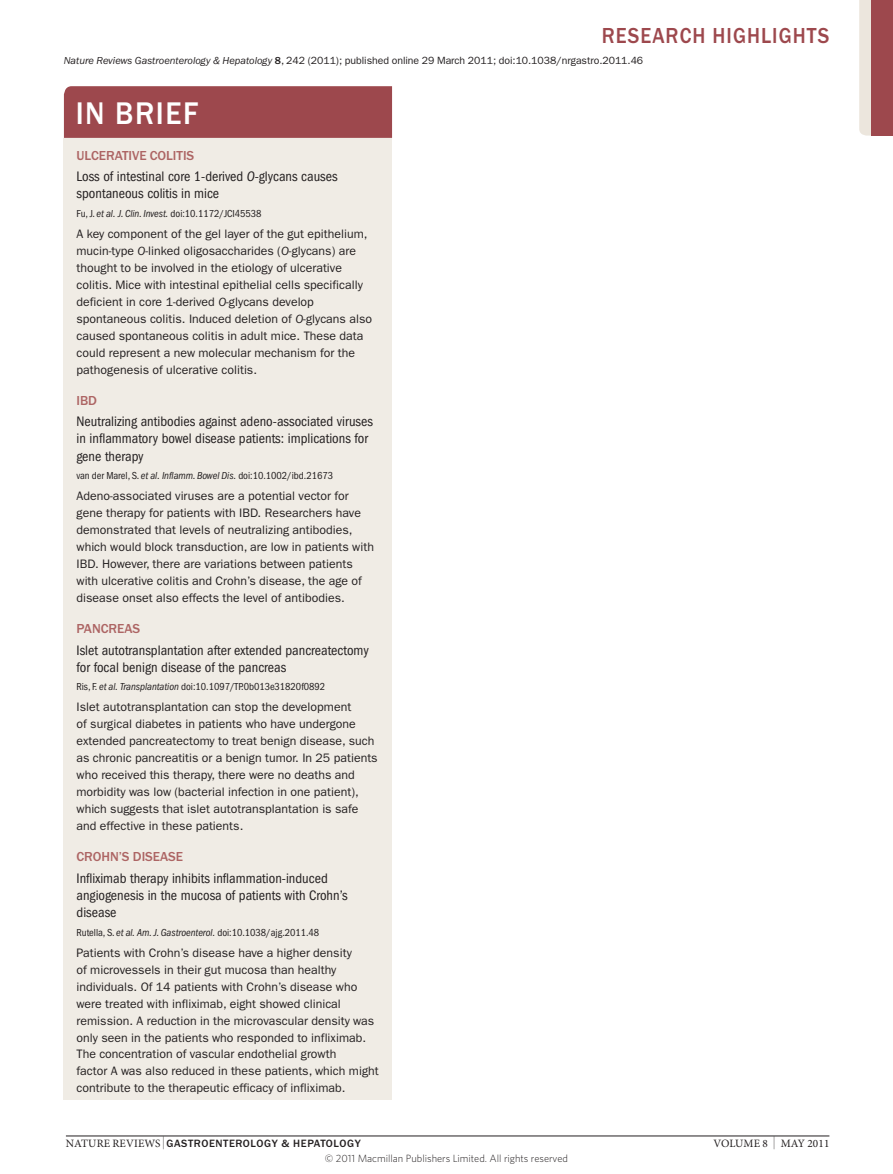
<style>
.page{position:relative;width:893px;height:1174px;background:#fff}
.page>*{position:absolute;margin:0;border:0;box-sizing:border-box;transform-origin:0 0}
.Strapline{font:500 32.4px "ITC Franklin Gothic Std";letter-spacing:.05em;color:#fff;scale:.93 1}
.t1{font:500 22.5px "ITC Franklin Gothic Std";letter-spacing:.05em;color:#9d484d;scale:.9 1}
.In_Brief_title{font:condensed 14.25px/17.1px "ITC Franklin Gothic Std";color:#231f20}
.Strapline-2{font:500 13.5px "ITC Franklin Gothic Std";letter-spacing:-.005em;color:#ad6564}
.Box_body_first{font:12.3px/17px "ITC Franklin Gothic Std";color:#231f20}
.t2{font:11.25px "Minion Pro";letter-spacing:.005em;color:#231f20}
.t3{font:500 10.95px "ITC Franklin Gothic Std";letter-spacing:.05em;color:#231f20}
.In_Brief_citation{font:condensed 10.5px "ITC Franklin Gothic Std";letter-spacing:-.005em;color:#231f20}
.Citation_line{font:10.5px "ITC Franklin Gothic Std";letter-spacing:-.005em;color:#231f20}
.t4{font:300 10.5px "Whitney";color:#231f20}
.s1{font-style:italic}
.s2{font-weight:500}
.s3{font-family:"Minion Pro";font-weight:400;font-size:11.25px}
.s4{font-family:"Minion Pro";font-weight:400;font-size:12.9px}
.s5{font-size:12.9px}
</style>
<div class="page">
<hr style="left:66px;top:1135px;width:763px;height:1px;background:#231f20">
<div style="left:64px;top:138px;width:328px;height:961px;background:#f0ece5"></div>
<div style="left:64px;top:86px;width:328px;height:52px;background:#9d484d"></div>
<svg style="left:859px;top:0;width:13px;height:136px;background:#e6dad2"></svg>
<div style="left:872px;top:0;width:21px;height:136px;background:#9d484d"></div>
<p class="t1" style="left:602px;top:22px;width:254px">RESEARCH HIGHLIGHTS</p>
<p class="Citation_line" style="left:64px;top:54px;width:581px"><span class="s1">Nature Reviews Gastroenterology &amp; Hepatology</span> <span class="s2">8</span>, 242 (2011); published online 29 March 2011; doi:10.1038/nrgastro.2011.46</p>
<p class="Strapline" style="left:76px;top:95px;width:133px">IN BRIEF</p>
<p class="Strapline-2" style="left:77px;top:148px;width:119px">ULCERATIVE COLITIS</p>
<p class="In_Brief_title" style="left:77px;top:168px;width:263px">Loss of intestinal core 1-derived <span class="s1">O</span>-glycans causes spontaneous colitis in mice</p>
<p class="In_Brief_citation" style="left:77px;top:207px;width:187px">Fu, J. <span class="s1">et al. J. Clin. Invest.</span> doi:10.1172/JCI45538</p>
<p class="Box_body_first" style="left:77px;top:225px;width:297px">A key component of the gel layer of the gut epithelium, mucin-type <span class="s1">O</span>-linked oligosaccharides (<span class="s1">O</span>-glycans) are thought to be involved in the etiology of ulcerative colitis. Mice with intestinal epithelial cells specifically deficient in core 1-derived <span class="s1">O</span>-glycans develop spontaneous colitis. Induced deletion of <span class="s1">O</span>-glycans also caused spontaneous colitis in adult mice. These data could represent a new molecular mechanism for the pathogenesis of ulcerative colitis.</p>
<p class="Strapline-2" style="left:77px;top:393px;width:22px">IBD</p>
<p class="In_Brief_title" style="left:77px;top:413px;width:298px">Neutralizing antibodies against adeno-associated viruses in inflammatory bowel disease patients: implications for gene therapy</p>
<p class="In_Brief_citation" style="left:77px;top:470px;width:258px">van der Marel, S. <span class="s1">et al. Inflamm. Bowel Dis.</span> doi:10.1002/ibd.21673</p>
<p class="Box_body_first" style="left:77px;top:488px;width:299px">Adeno-associated viruses are a potential vector for gene therapy for patients with IBD. Researchers have demonstrated that levels of neutralizing antibodies, which would block transduction, are low in patients with IBD. However, there are variations between patients with ulcerative colitis and Crohn’s disease, the age of disease onset also effects the level of antibodies.</p>
<p class="Strapline-2" style="left:77px;top:621px;width:65px">PANCREAS</p>
<p class="In_Brief_title" style="left:77px;top:641px;width:294px">Islet autotransplantation after extended pancreatectomy for focal benign disease of the pancreas</p>
<p class="In_Brief_citation" style="left:77px;top:681px;width:250px">Ris, F. <span class="s1">et al. Transplantation</span> doi:10.1097/TP.0b013e31820f0892</p>
<p class="Box_body_first" style="left:77px;top:699px;width:303px">Islet autotransplantation can stop the development<br>of surgical diabetes in patients who have undergone extended pancreatectomy to treat benign disease, such as chronic pancreatitis or a benign tumor. In 25 patients who received this therapy, there were no deaths and morbidity was low (bacterial infection in one patient), which suggests that islet autotransplantation is safe and effective in these patients.</p>
<p class="Strapline-2" style="left:77px;top:849px;width:108px">CROHN’S DISEASE</p>
<p class="In_Brief_title" style="left:77px;top:869px;width:273px">Infliximab therapy inhibits inflammation-induced angiogenesis in the mucosa of patients with Crohn’s disease</p>
<p class="In_Brief_citation" style="left:77px;top:926px;width:244px">Rutella, S. <span class="s1">et al. Am. J. Gastroenterol.</span> doi:10.1038/ajg.2011.48</p>
<p class="Box_body_first" style="left:77px;top:944px;width:304px">Patients with Crohn’s disease have a higher density<br>of microvessels in their gut mucosa than healthy individuals. Of 14 patients with Crohn’s disease who were treated with infliximab, eight showed clinical remission. A reduction in the microvascular density was only seen in the patients who responded to infliximab.<br>The concentration of vascular endothelial growth<br>factor A was also reduced in these patients, which might contribute to the therapeutic efficacy of infliximab.</p>
<p class="t3" style="left:66px;top:1137px;width:296px"><span class="s3">NATURE REVIEWS</span> <span class="s4">|</span> GASTROENTEROLOGY &amp; HEPATOLOGY</p>
<p class="t2" style="left:713px;top:1136px;width:117px">VOLUME 8 <span class="s5">|</span> MAY 2011</p>
<p class="t4" style="left:325px;top:1151px;width:245px">© 2011 Macmillan Publishers Limited. All rights reserved</p>
</div>
